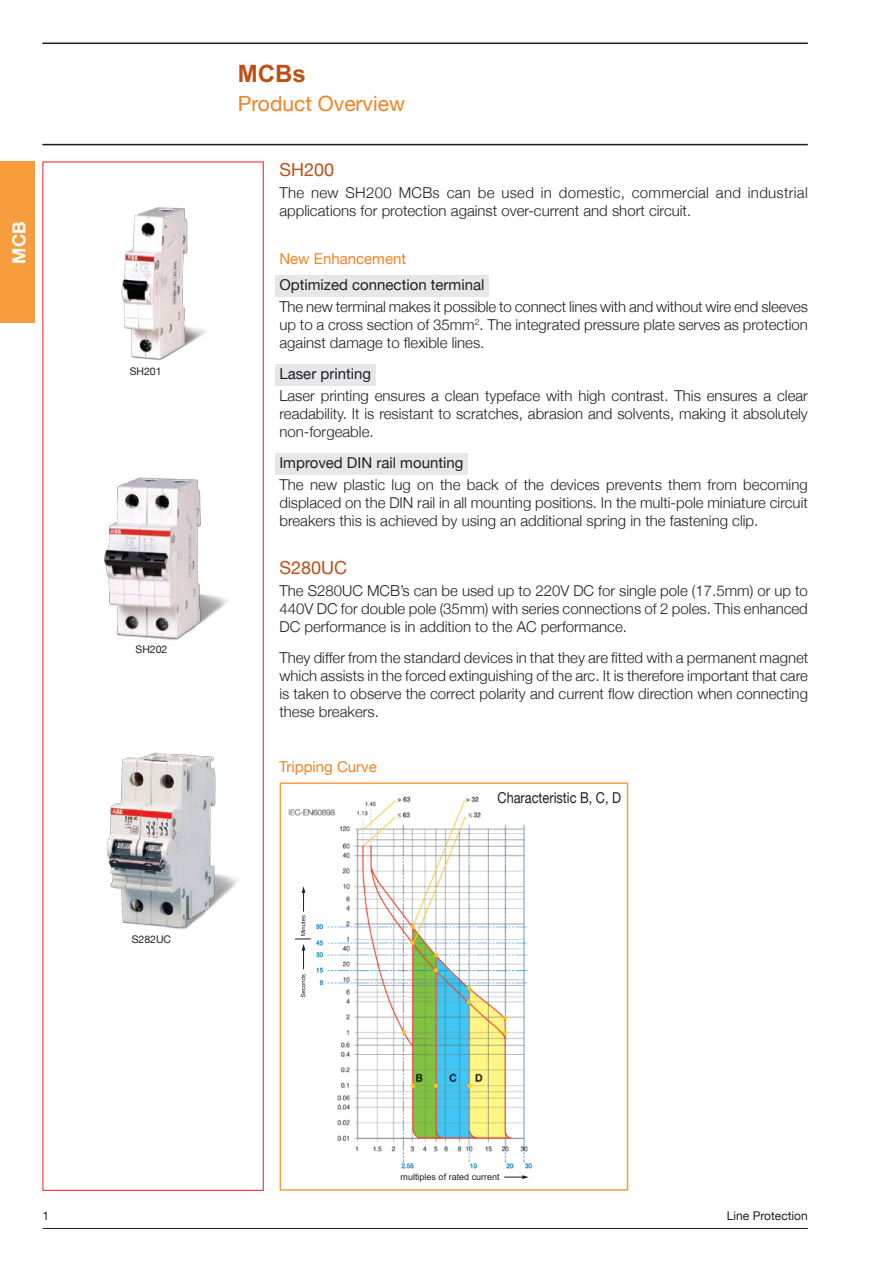
<style>
.page{position:relative;width:893px;height:1263px;background:#fff}
.page>*{position:absolute;margin:0;border:0;box-sizing:border-box;transform-origin:0 0}
.t1{font:800 24px "C Hei 2 HK";color:#be4e16}
.t2{font:21px "Helvetica Neue";color:#f58220}
.t3{font:18px "Helvetica Neue";color:#be4e16}
.t4{font:700 18px "Helvetica Neue";color:#fff}
.t5{font:300 15px/18px "Helvetica Neue";color:#231f20;text-align:justify}
.t6{font:15px "Helvetica Neue";color:#231f20}
.t7{font:15px "Helvetica Neue";color:#f58220}
.t8{font:15px "Helvetica Neue";color:#231f20;scale:.85 1}
.t9{font:12px "Helvetica Neue";color:#231f20}
.t10{font:10.5px "Helvetica Neue";color:#231f20}
.t11{font:700 9px "M Hei HK";color:#231f20}
</style>
<div class="page">
<hr style="left:42px;top:43px;width:766px;height:1px;background:#231f20">
<hr style="left:42px;top:144px;width:766px;height:1px;background:#231f20">
<div style="left:0;top:162px;width:34px;height:161px;background:#f89d3d"></div>
<hr style="left:43px;top:1228px;width:765px;height:1px;background:#231f20">
<div style="left:43px;top:162px;width:221px;height:1029px;border:1px solid #ee1d23"></div>
<div style="left:276px;top:275px;width:213px;height:21px;background:#e6e7e9"></div>
<div style="left:276px;top:364px;width:100px;height:22px;background:#e6e7e9"></div>
<div style="left:276px;top:453px;width:192px;height:21px;background:#e6e7e9"></div>
<img style="left:288px;top:796px;width:245px;height:373px">
<div style="left:280px;top:782px;width:348px;height:409px;border:2px solid #f89d3d"></div>
<svg style="left:504px;top:1175px;width:25px;height:4px"></svg>
<svg style="left:295px;top:886px;width:15px;height:111px"></svg>
<img style="left:121px;top:207px;width:84px;height:154px">
<img style="left:106px;top:752px;width:132px;height:177px">
<img style="left:104px;top:477px;width:124px;height:163px">
<p class="t4" style="left:8px;top:263px;width:44px;rotate:-90deg">MCB</p>
<p class="t10" style="left:130px;top:365px;width:33px">SH201</p>
<p class="t10" style="left:136px;top:642px;width:33px">SH202</p>
<p class="t10" style="left:132px;top:933px;width:41px">S282UC</p>
<h1 class="t1" style="left:238px;top:57px;width:69px">MCBs</h1>
<h2 class="t2" style="left:238px;top:91px;width:169px">Product Overview</h2>
<p class="t3" style="left:279px;top:158px;width:56px">SH200</p>
<p class="t5" style="left:279px;top:183px;width:530px">The new SH200 MCBs can be used in domestic, commercial and industrial applications for protection against over-current and short circuit.</p>
<p class="t7" style="left:279px;top:249px;width:128px">New Enhancement</p>
<p class="t6" style="left:279px;top:276px;width:207px">Optimized connection terminal</p>
<p class="t5" style="left:279px;top:298px;width:530px">The new terminal makes it possible to connect lines with and without wire end sleeves up to a cross section of 35mm<sup>2</sup>. The integrated pressure plate serves as protection against damage to flexible lines.</p>
<p class="t6" style="left:279px;top:365px;width:93px">Laser printing</p>
<p class="t5" style="left:279px;top:387px;width:530px">Laser printing ensures a clean typeface with high contrast. This ensures a clear readability. It is resistant to scratches, abrasion and solvents, making it absolutely non-forgeable.</p>
<p class="t6" style="left:279px;top:454px;width:185px">Improved DIN rail mounting</p>
<p class="t5" style="left:279px;top:476px;width:530px">The new plastic lug on the back of the devices prevents them from becoming displaced on the DIN rail in all mounting positions. In the multi-pole miniature circuit breakers this is achieved by using an additional spring in the fastening clip.</p>
<p class="t3" style="left:279px;top:557px;width:69px">S280UC</p>
<p class="t5" style="left:279px;top:582px;width:530px">The S280UC MCB’s can be used up to 220V DC for single pole (17.5mm) or up to 440V DC for double pole (35mm) with series connections of 2 poles. This enhanced DC performance is in addition to the AC performance.</p>
<p class="t5" style="left:279px;top:648px;width:530px">They differ from the standard devices in that they are fitted with a permanent magnet which assists in the forced extinguishing of the arc. It is therefore important that care is taken to observe the correct polarity and current flow direction when connecting these breakers.</p>
<p class="t7" style="left:279px;top:758px;width:99px">Tripping Curve</p>
<p class="t8" style="left:497px;top:788px;width:147px">Characteristic B, C, D</p>
<p class="t9" style="left:42px;top:1208px;width:8px">1</p>
<p class="t11" style="left:401px;top:1170px;width:101px">multiples of rated current</p>
<p class="t9" style="left:727px;top:1209px;width:82px">Line Protection</p>
</div>
